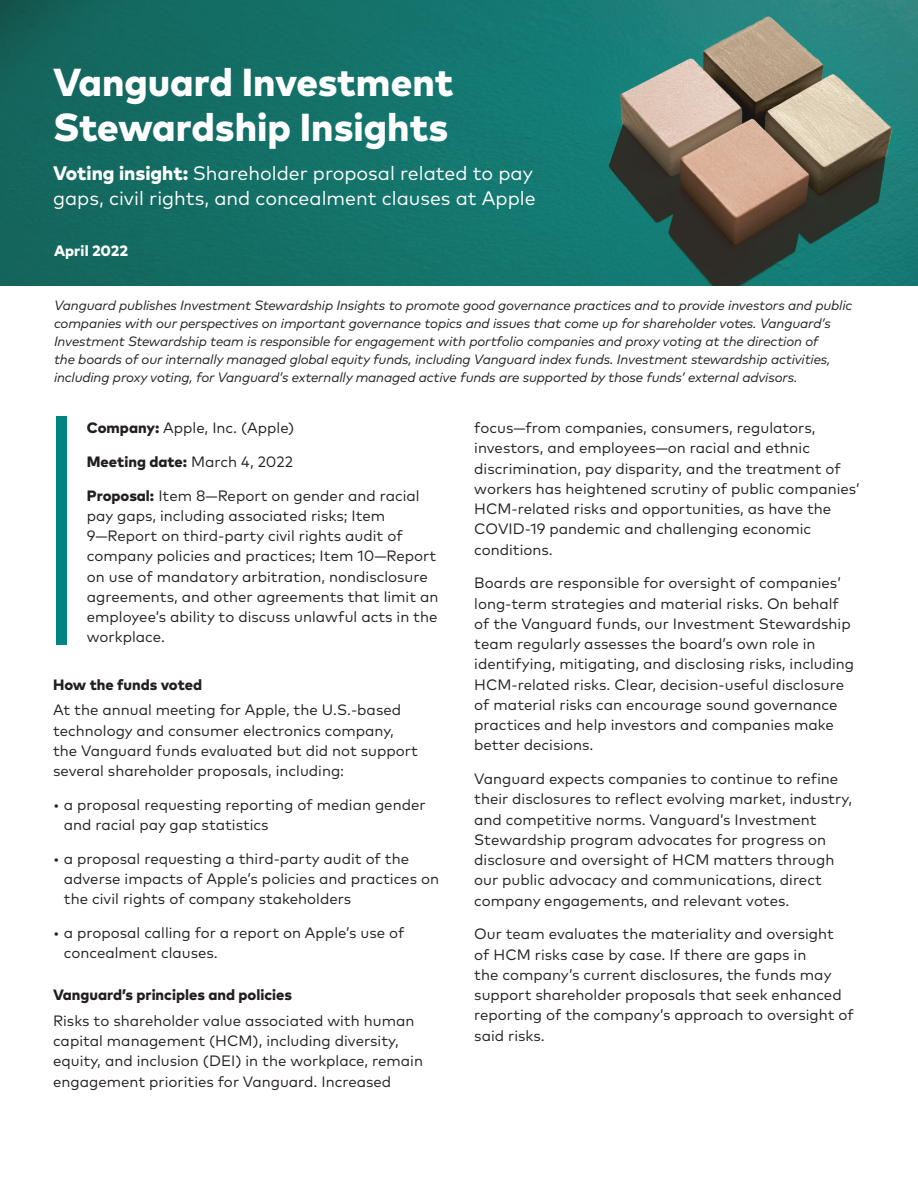
<style>
.page{position:relative;width:918px;height:1188px;background:#fff}
.page>*{position:absolute;margin:0;border:0;box-sizing:border-box;transform-origin:0 0}
.Banner_header{font:800 39px/45px "Mark Pro";color:#fff}
.Banner_sub_head{font:19.5px/25.5px "Mark Pro";color:#fff}
.Body_copy_first_Para{font:15px/20.2px "Mark Pro";color:#231f20}
.Body_text__black{font:15px/20.2px "Mark Pro";color:#231f20}
.Header_in_body{font:800 15px "Mark Pro";color:#231f20}
.Body_text__black-2{font:800 15px "Mark Pro";color:#231f20}
.DATE{font:800 15px "Mark Pro";color:#fff}
.italic_paragraph{font:italic 13.5px/18px "Mark Pro";letter-spacing:-.01em;color:#231f20}
.s1{font-weight:800}
.s2{font-weight:400}
</style>
<div class="page">
<img style="left:0;top:0;width:918px;height:285px">
<div style="left:56px;top:416px;width:11px;height:229px;background:#008481"></div>
<p class="Banner_header" style="left:53px;top:57px;width:402px">Vanguard Investment<br>Stewardship Insights</p>
<h1 class="Banner_sub_head" style="left:53px;top:158px;width:484px"><span class="s1">Voting insight:</span> Shareholder proposal related to pay gaps, civil rights, and concealment clauses at Apple</h1>
<p class="DATE" style="left:54px;top:240px;width:75px">April 2022</p>
<p class="italic_paragraph" style="left:54px;top:295px;width:800px">Vanguard publishes Investment Stewardship Insights to promote good governance practices and to provide investors and public companies with our perspectives on important governance topics and issues that come up for shareholder votes. Vanguard’s Investment Stewardship team is responsible for engagement with portfolio companies and proxy voting at the direction of<br>the boards of our internally managed global equity funds, including Vanguard index funds. Investment stewardship activities, including proxy voting, for Vanguard’s externally managed active funds are supported by those funds’ external advisors.</p>
<p class="Body_text__black" style="left:87px;top:417px;width:209px"><span class="s1">Company:</span> Apple, Inc. (Apple)</p>
<p class="Body_text__black-2" style="left:87px;top:450px;width:208px">Meeting date: <span class="s2">March 4, 2022</span></p>
<p class="Body_text__black" style="left:87px;top:484px;width:353px"><span class="s1">Proposal:</span> Item 8—Report on gender and racial pay gaps, including associated risks; Item 9—Report on third-party civil rights audit of company policies and practices; Item 10—Report on use of mandatory arbitration, nondisclosure agreements, and other agreements that limit an employee’s ability to discuss unlawful acts in the workplace.</p>
<h2 class="Header_in_body" style="left:53px;top:673px;width:150px">How the funds voted</h2>
<p class="Body_copy_first_Para" style="left:53px;top:699px;width:367px">At the annual meeting for Apple, the U.S.-based technology and consumer electronics company, the Vanguard funds evaluated but did not support several shareholder proposals, including:</p>
<p class="Body_copy_first_Para" style="left:64px;top:793px;width:363px;text-indent:-11px">• a proposal requesting reporting of median gender and racial pay gap statistics</p>
<p class="Body_copy_first_Para" style="left:64px;top:847px;width:377px;text-indent:-11px">• a proposal requesting a third-party audit of the adverse impacts of Apple’s policies and practices on the civil rights of company stakeholders</p>
<p class="Body_copy_first_Para" style="left:64px;top:921px;width:342px;text-indent:-11px">• a proposal calling for a report on Apple’s use of concealment clauses.</p>
<h2 class="Header_in_body" style="left:53px;top:983px;width:240px">Vanguard’s principles and policies</h2>
<p class="Body_copy_first_Para" style="left:53px;top:1009px;width:371px">Risks to shareholder value associated with human capital management (HCM), including diversity, equity, and inclusion (DEI) in the workplace, remain engagement priorities for Vanguard. Increased</p>
<p class="Body_copy_first_Para" style="left:474px;top:417px;width:387px">focus—from companies, consumers, regulators, investors, and employees—on racial and ethnic discrimination, pay disparity, and the treatment of workers has heightened scrutiny of public companies’ HCM-related risks and opportunities, as have the COVID-19 pandemic and challenging economic conditions.</p>
<p class="Body_copy_first_Para" style="left:474px;top:572px;width:381px">Boards are responsible for oversight of companies’ long-term strategies and material risks. On behalf of the Vanguard funds, our Investment Stewardship team regularly assesses the board’s own role in identifying, mitigating, and disclosing risks, including HCM-related risks. Clear, decision-useful disclosure of material risks can encourage sound governance practices and help investors and companies make better decisions.</p>
<p class="Body_copy_first_Para" style="left:474px;top:768px;width:379px">Vanguard expects companies to continue to refine their disclosures to reflect evolving market, industry, and competitive norms. Vanguard’s Investment Stewardship program advocates for progress on disclosure and oversight of HCM matters through our public advocacy and communications, direct company engagements, and relevant votes.</p>
<p class="Body_copy_first_Para" style="left:474px;top:923px;width:381px">Our team evaluates the materiality and oversight<br>of HCM risks case by case. If there are gaps in<br>the company’s current disclosures, the funds may support shareholder proposals that seek enhanced reporting of the company’s approach to oversight of said risks.</p>
</div>
